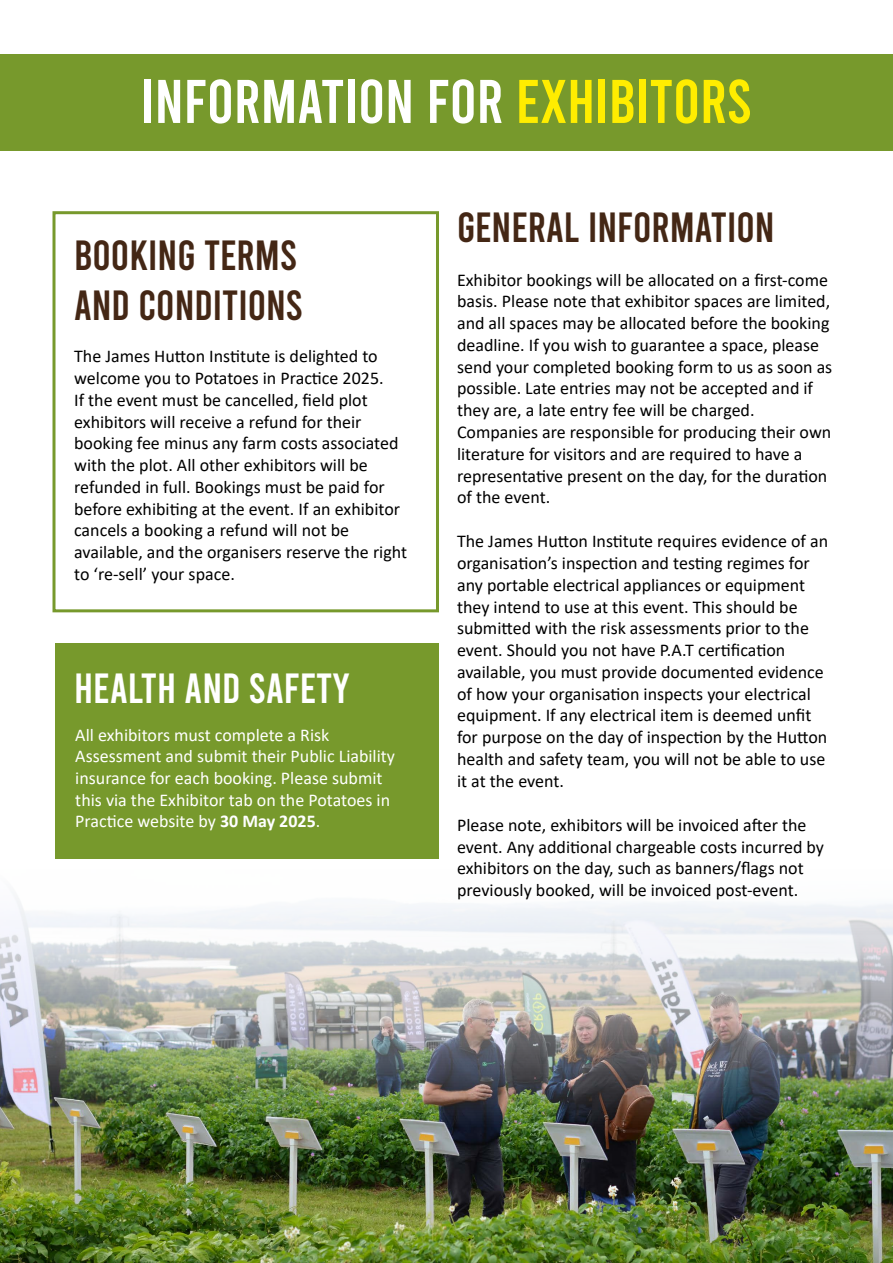
<style>
.page{position:relative;width:893px;height:1263px;background:#fff}
.page>*{position:absolute;margin:0;border:0;box-sizing:border-box;transform-origin:0 0}
.t1{font:61.5px "Bebas";color:#ffed00}
.t2{font:61.5px "Bebas";color:#fff}
.t3{font:42px/50.4px "Bebas";color:#442715}
.t4{font:42px "Bebas";color:#fff}
.t5{font:18px/21.8px "Calibri";color:#000}
.t6{font:18px/21.8px "Calibri";color:#fff}
.s1{color:#fff}
.s2{font-weight:700}
</style>
<div class="page">
<img style="left:0;top:897px;width:893px;height:366px">
<div style="left:56px;top:644px;width:383px;height:215px;background:#77992c"></div>
<div style="left:52px;top:211px;width:387px;height:401px;border:3px solid #77992c"></div>
<div style="left:0;top:54px;width:893px;height:96px;background:#77992c"></div>
<h1 class="t2" style="left:141px;top:71px;width:26px">INFORMATION</h1>
<h1 class="t1" style="left:426px;top:71px;width:138px"><span class="s1">FOR</span> EXHIBITOR</h1>
<h1 class="t1" style="left:727px;top:71px;width:27px">S</h1>
<h2 class="t3" style="left:74px;top:230px;width:228px">BOOKING TERMS<br>AND CONDITIONS</h2>
<p class="t5" style="left:74px;top:345px;width:334px">The James Hutton Institute is delighted to welcome you to Potatoes in Practice 2025.<br>If the event must be cancelled, field plot exhibitors will receive a refund for their booking fee minus any farm costs associated with the plot. All other exhibitors will be refunded in full. Bookings must be paid for before exhibiting at the event. If an exhibitor cancels a booking a refund will not be available, and the organisers reserve the right to ‘re-sell’ your space.</p>
<h2 class="t4" style="left:74px;top:667px;width:276px">HEALTH AND SAFETY</h2>
<p class="t6" style="left:75px;top:723px;width:321px">All exhibitors must complete a Risk Assessment and submit their Public Liability insurance for each booking. Please submit this via the Exhibitor tab on the Potatoes in Practice website by <span class="s2">30 May 2025</span>.</p>
<h2 class="t3" style="left:457px;top:202px;width:319px">GENERAL INFORMATION</h2>
<p class="t5" style="left:457px;top:268px;width:377px">Exhibitor bookings will be allocated on a first-come basis. Please note that exhibitor spaces are limited, and all spaces may be allocated before the booking deadline. If you wish to guarantee a space, please send your completed booking form to us as soon as possible. Late entries may not be accepted and if they are, a late entry fee will be charged.<br>Companies are responsible for producing their own literature for visitors and are required to have a representative present on the day, for the duration of the event.</p>
<p class="t5" style="left:457px;top:530px;width:373px">The James Hutton Institute requires evidence of an organisation’s inspection and testing regimes for any portable electrical appliances or equipment they intend to use at this event. This should be submitted with the risk assessments prior to the event. Should you not have P.A.T certification available, you must provide documented evidence of how your organisation inspects your electrical equipment. If any electrical item is deemed unfit for purpose on the day of inspection by the Hutton health and safety team, you will not be able to use it at the event.</p>
<p class="t5" style="left:457px;top:813px;width:369px">Please note, exhibitors will be invoiced after the event. Any additional chargeable costs incurred by exhibitors on the day, such as banners/flags not previously booked, will be invoiced post-event.</p>
</div>
